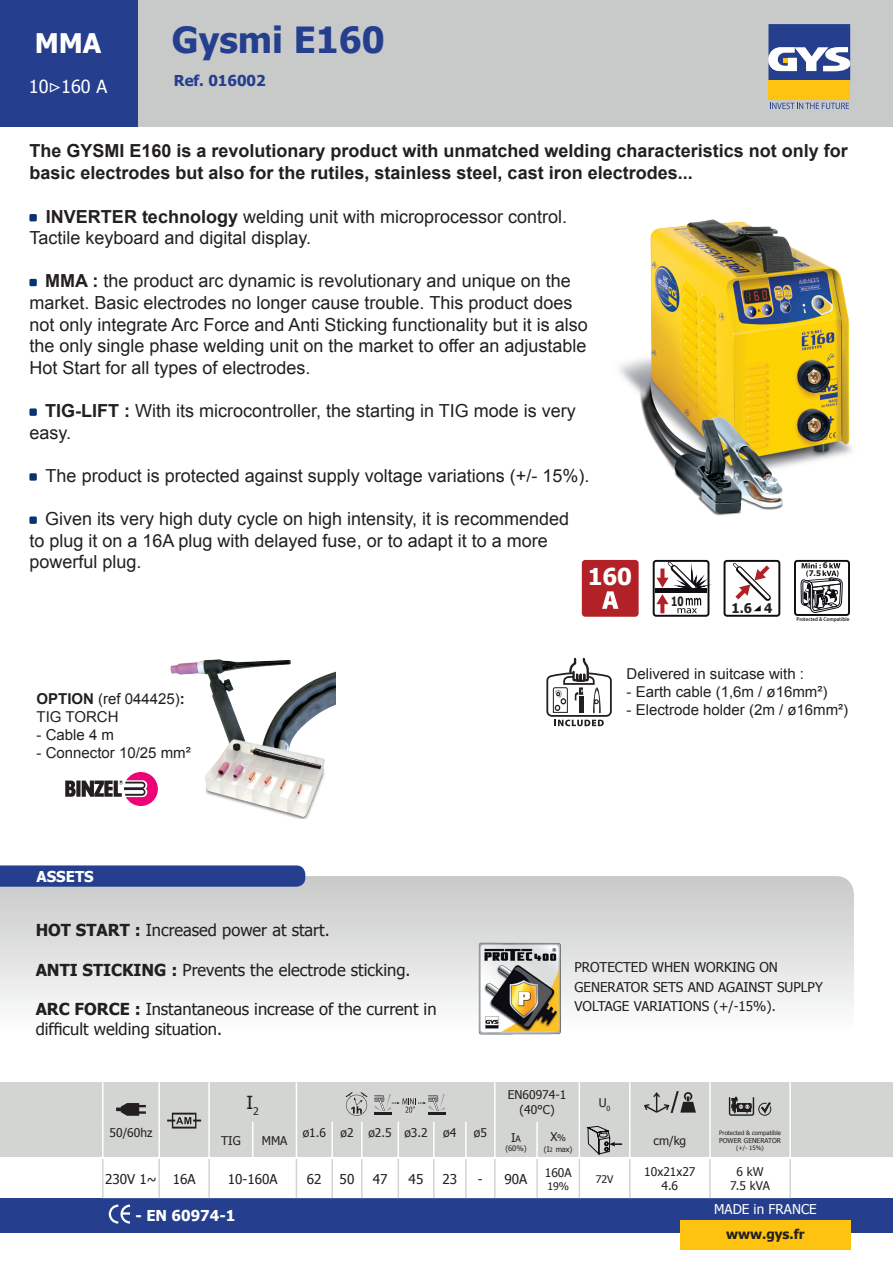
<style>
.page{position:relative;width:893px;height:1263px;background:#fff}
.page>*{position:absolute;margin:0;border:0;box-sizing:border-box;transform-origin:0 0}
.t1{font:700 36px "Tahoma";color:#253f8e}
.t2{font:700 27px "Tahoma";color:#fff}
.t3{font:700 23.25px "Tahoma";color:#fff}
.t4{font:18px/21.6px "Arial";color:#231f20}
.t5{font:700 18px/21.6px "Arial";color:#231f20}
.t6{font:18px "Tahoma";color:#fff}
.t7{font:18px "Tahoma";color:#231f20}
.t8{font:16.5px/19.8px "Tahoma";color:#231f20}
.t9{font:15px/18px "Arial";color:#231f20}
.t10{font:700 15px "Tahoma";color:#fff}
.t11{font:700 15px "Tahoma";color:#253f8e}
.t12{font:13.5px/19.5px "Tahoma";color:#231f20}
.t13{font:13.5px "Tahoma";color:#fff}
.t14{font:700 13.5px "Tahoma";color:#231f20}
.t15{font:700 13.35px "Tahoma";color:#231f20}
.t16{font:700 12.9px "Tahoma";color:#231f20;scale:.76 1}
.t17{font:12px/14.4px "Tahoma";color:#231f20;text-align:center}
.t18{font:10.5px "Tahoma";color:#231f20}
.t19{font:700 7.8px "Tahoma";color:#231f20}
.t20{font:7.5px "Tahoma";color:#231f20}
.t21{font:6.75px "Tahoma";color:#231f20}
.t22{font:6px "Tahoma";color:#231f20}
.t23{font:600 5.55px "Myriad Pro";color:#231f20;scale:.92 1}
.s1{font-family:"Minion Pro";font-size:21px}
.s2{font-weight:700}
.s3{font-size:9px}
.s4{font-size:6px}
</style>
<div class="page">
<div style="left:137px;top:0;width:756px;height:127px;background:#c8c9c9"></div>
<div style="left:0;top:1198px;width:893px;height:34px;background:#253f8e"></div>
<div style="left:768px;top:81px;width:82px;height:19px;background:#fec210"></div>
<svg style="left:768px;top:24px;width:82px;height:57px;background:#6475a9"></svg>
<svg style="left:770px;top:103px;width:79px;height:6px"></svg>
<div style="left:0;top:0;width:137px;height:127px;background:#253f8e"></div>
<div style="left:680px;top:1220px;width:170px;height:30px;background:#fec210"></div>
<div style="left:0;top:1082px;width:893px;height:75px;background:#d3d5d3"></div>
<hr style="left:158px;top:1082px;width:2px;height:40px;background:#fff">
<hr style="left:208px;top:1082px;width:2px;height:40px;background:#fff">
<hr style="left:296px;top:1082px;width:1px;height:40px;background:#fff">
<hr style="left:494px;top:1082px;width:2px;height:40px;background:#fff">
<hr style="left:579px;top:1082px;width:1px;height:40px;background:#fff">
<hr style="left:629px;top:1082px;width:1px;height:40px;background:#fff">
<hr style="left:709px;top:1082px;width:2px;height:40px;background:#fff">
<hr style="left:102px;top:1082px;width:2px;height:40px;background:#fff">
<hr style="left:102px;top:1122px;width:2px;height:37px;background:#fff">
<hr style="left:789px;top:1082px;width:2px;height:40px;background:#fff">
<hr style="left:789px;top:1122px;width:2px;height:37px;background:#fff">
<hr style="left:789px;top:1159px;width:2px;height:39px;background:#d3d5d3">
<hr style="left:102px;top:1159px;width:2px;height:39px;background:#d3d5d3">
<svg style="left:103px;top:1091px;width:687px;height:133px"></svg>
<div style="left:583px;top:561px;width:55px;height:55px;background:#b22127;border-radius:3px"></div>
<div style="left:582px;top:560px;width:57px;height:57px;border:2px solid #b22127;border-radius:3px"></div>
<svg style="left:602px;top:591px;width:16px;height:18px"></svg>
<div style="left:724px;top:560px;width:56px;height:57px;border:2px solid #0f0c12;border-radius:3px"></div>
<svg style="left:729px;top:559px;width:49px;height:52px"></svg>
<div style="left:653px;top:560px;width:56px;height:57px;border:2px solid #0f0c12;border-radius:3px"></div>
<div style="left:655px;top:588px;width:51px;height:5px;background:#0f0c12"></div>
<svg style="left:656px;top:559px;width:56px;height:54px"></svg>
<div style="left:794px;top:560px;width:56px;height:56px;border:2px solid #0f0c12;border-radius:2px"></div>
<svg style="left:800px;top:559px;width:43px;height:57px"></svg>
<img style="left:619px;top:219px;width:233px;height:297px">
<svg style="left:0;top:876px;width:854px;height:131px;background:#dddedd"></svg>
<svg style="left:0;top:865px;width:305px;height:22px;background:#2c4591"></svg>
<div style="left:29px;top:214px;width:8px;height:7px;background:#083371;border-radius:2px"></div>
<div style="left:29px;top:279px;width:8px;height:7px;background:#083371;border-radius:2px"></div>
<div style="left:29px;top:408px;width:8px;height:8px;background:#083371;border-radius:2px"></div>
<div style="left:29px;top:473px;width:8px;height:8px;background:#083371;border-radius:2px"></div>
<div style="left:29px;top:516px;width:8px;height:8px;background:#083371;border-radius:2px"></div>
<svg style="left:546px;top:657px;width:66px;height:69px"></svg>
<img style="left:477px;top:940px;width:85px;height:95px">
<img style="left:170px;top:659px;width:166px;height:69px">
<img style="left:205px;top:728px;width:120px;height:91px">
<svg style="left:65px;top:772px;width:93px;height:34px"></svg>
<h1 class="t1" style="left:172px;top:15px;width:214px">Gysmi E160</h1>
<h2 class="t2" style="left:35px;top:24px;width:68px">MMA</h2>
<p class="t6" style="left:29px;top:74px;width:80px">10<span class="s1">▷</span>160 A</p>
<p class="t11" style="left:174px;top:70px;width:93px">Ref. 016002</p>
<p class="t5" style="left:29px;top:141px;width:820px">The GYSMI E160 is a revolutionary product with unmatched welding characteristics not only for basic electrodes but also for the rutiles, stainless steel, cast iron electrodes...</p>
<p class="t4" style="left:29px;top:206px;width:539px;text-indent:17px"><span class="s2">INVERTER technology</span> welding unit with microprocessor control.<br>Tactile keyboard and digital display.</p>
<p class="t4" style="left:29px;top:271px;width:560px;text-indent:16px"><span class="s2">MMA :</span> the product arc dynamic is revolutionary and unique on the market. Basic electrodes no longer cause trouble. This product does not only integrate Arc Force and Anti Sticking functionality but it is also the only single phase welding unit on the market to offer an adjustable Hot Start for all types of electrodes.</p>
<p class="t4" style="left:29px;top:400px;width:548px;text-indent:16px"><span class="s2">TIG-LIFT :</span> With its microcontroller, the starting in TIG mode is very easy.</p>
<p class="t4" style="left:46px;top:465px;width:545px">The product is protected against supply voltage variations (+/- 15%).</p>
<p class="t4" style="left:29px;top:508px;width:541px;text-indent:16px">Given its very high duty cycle on high intensity, it is recommended to plug it on a 16A plug with delayed fuse, or to adapt it to a more powerful plug.</p>
<p class="t19" style="left:823px;top:560px;width:6px">6</p>
<p class="t3" style="left:588px;top:560px;width:46px">160</p>
<p class="t19" style="left:809px;top:568px;width:14px">7.5</p>
<p class="t9" style="left:37px;top:690px;width:150px"><span class="s2">OPTION</span> (ref 044425)<span class="s2">:<br></span>TIG TORCH</p>
<p class="t9" style="left:37px;top:726px;width:79px">- Cable 4 m</p>
<p class="t9" style="left:37px;top:744px;width:156px">- Connector 10/25 mm²</p>
<p class="t10" style="left:37px;top:866px;width:59px">ASSETS</p>
<p class="t8" style="left:36px;top:919px;width:296px"><span class="s2">HOT START :</span> Increased power at start.</p>
<p class="t8" style="left:36px;top:959px;width:376px"><span class="s2">ANTI STICKING :</span> Prevents the electrode sticking.</p>
<p class="t8" style="left:36px;top:999px;width:402px"><span class="s2">ARC FORCE :</span> Instantaneous increase of the current in difficult welding situation.</p>
<p class="t16" style="left:671px;top:592px;width:18px">10</p>
<p class="t15" style="left:731px;top:599px;width:22px">1.6</p>
<p class="t15" style="left:764px;top:599px;width:10px">4</p>
<p class="t23" style="left:796px;top:616px;width:59px">Protected &amp; Compatible</p>
<p class="t9" style="left:626px;top:664px;width:179px">Delivered in suitcase with :</p>
<p class="t9" style="left:626px;top:682px;width:202px">- Earth cable (1,6m / ø16mm²)</p>
<p class="t9" style="left:626px;top:700px;width:223px">- Electrode holder (2m / ø16mm²)</p>
<p class="t12" style="left:574px;top:957px;width:250px">PROTECTED WHEN WORKING ON<br>GENERATOR SETS AND AGAINST SUPLPY<br>VOLTAGE VARIATIONS (+/-15%).</p>
<p class="t17" style="left:110px;top:1125px;width:44px">50/60hz</p>
<p class="t7" style="left:247px;top:1090px;width:14px">I<sub>2</sub></p>
<p class="t17" style="left:508px;top:1087px;width:60px">EN60974-1 (40°C)</p>
<p class="t17" style="left:599px;top:1094px;width:13px">U<sub>0</sub></p>
<p class="t17" style="left:221px;top:1133px;width:21px">TIG</p>
<p class="t17" style="left:262px;top:1133px;width:27px">MMA</p>
<p class="t17" style="left:303px;top:1125px;width:126px">ø1.6 ø2 ø2.5 ø3.2</p>
<p class="t17" style="left:443px;top:1125px;width:15px">ø4</p>
<p class="t17" style="left:474px;top:1125px;width:15px">ø5</p>
<p class="t17" style="left:511px;top:1129px;width:11px">I<span class="s3">A</span></p>
<p class="t20" style="left:505px;top:1143px;width:23px">(60%)</p>
<p class="t17" style="left:550px;top:1128px;width:17px">X<span class="s3">%</span></p>
<p class="t20" style="left:544px;top:1144px;width:30px">(I<span class="s4">2</span> max)</p>
<p class="t17" style="left:653px;top:1133px;width:34px">cm/kg</p>
<p class="t22" style="left:719px;top:1129px;width:63px">Protected &amp; compatible</p>
<p class="t21" style="left:719px;top:1136px;width:63px">POWER GENERATOR</p>
<p class="t22" style="left:736px;top:1144px;width:29px">(+/- 15%)</p>
<p class="t12" style="left:105px;top:1168px;width:92px">230V 1~ 16A</p>
<p class="t12" style="left:228px;top:1168px;width:51px">10-160A</p>
<p class="t12" style="left:307px;top:1168px;width:16px">62</p>
<p class="t12" style="left:340px;top:1168px;width:16px">50</p>
<p class="t12" style="left:373px;top:1168px;width:16px">47</p>
<p class="t12" style="left:409px;top:1168px;width:16px">45</p>
<p class="t12" style="left:442px;top:1168px;width:16px">23</p>
<p class="t12" style="left:478px;top:1168px;width:51px">- 90A</p>
<p class="t10" style="left:136px;top:1205px;width:101px">- EN 60974-1</p>
<p class="t17" style="left:545px;top:1165px;width:28px">160A</p>
<p class="t18" style="left:547px;top:1179px;width:23px">19%</p>
<p class="t18" style="left:596px;top:1172px;width:19px">72V</p>
<p class="t17" style="left:644px;top:1164px;width:53px">10x21x27<br>4.6</p>
<p class="t17" style="left:730px;top:1164px;width:41px">6 kW<br>7.5 kVA</p>
<p class="t13" style="left:714px;top:1200px;width:104px">MADE in FRANCE</p>
<p class="t14" style="left:726px;top:1225px;width:80px">www.gys.fr</p>
</div>
